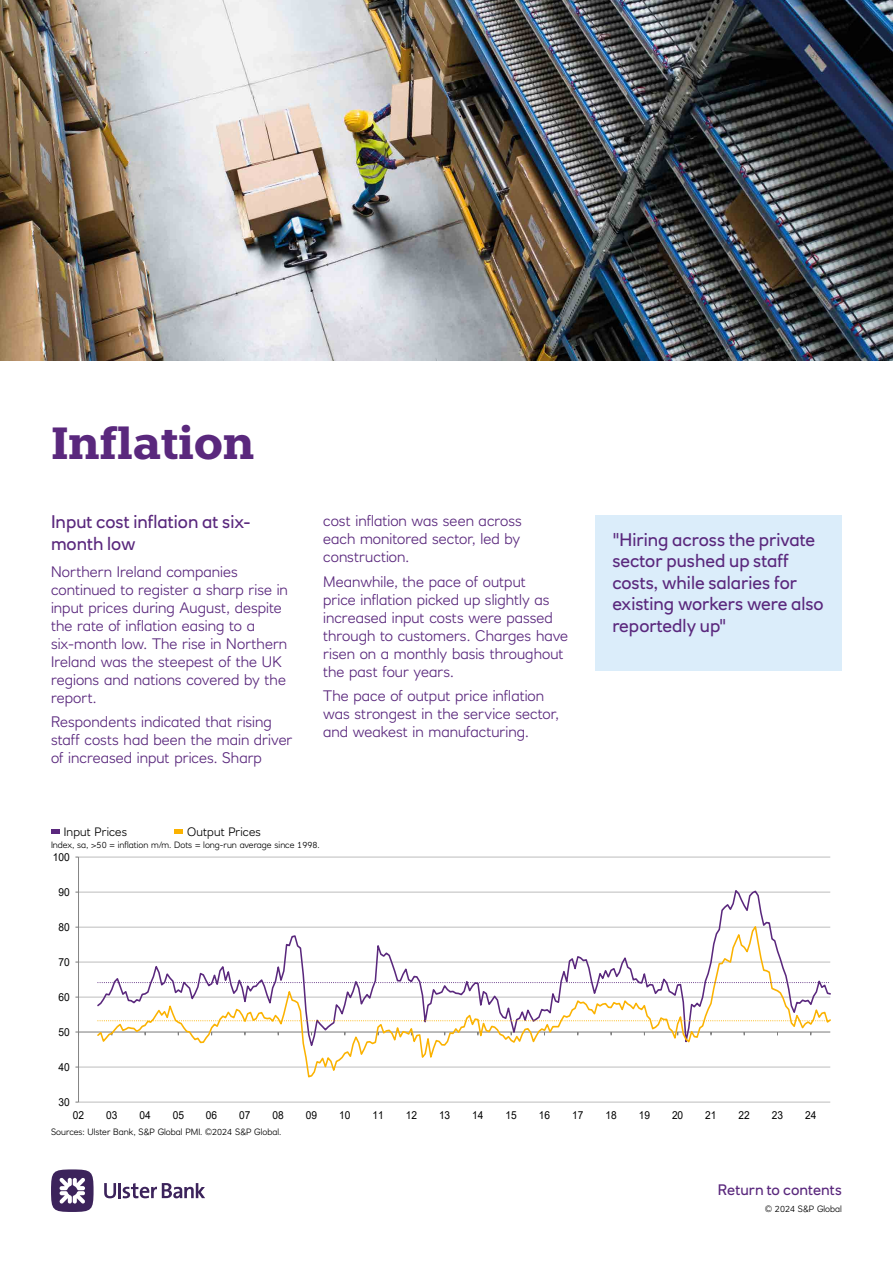
<style>
.page{position:relative;width:893px;height:1263px;background:#fff}
.page>*{position:absolute;margin:0;border:0;box-sizing:border-box;transform-origin:0 0}
.t1{font:700 45px "Knile";letter-spacing:-.01em;color:#5a287d}
.Intro{font:18px/21.6px "RN House Sans";color:#5a287d}
.Body_copy{font:300 15px/18px "RN House Sans";color:#5a287d}
.t2{font:15px "RN House Sans";letter-spacing:.005em;color:#5a287d}
.t3{font:300 12px "RN House Sans";letter-spacing:.01em;color:#000}
.t4{font:10.95px "Arial";color:#000;scale:.93 1}
.t5{font:300 9px "RN House Sans";color:#000}
</style>
<div class="page">
<hr style="left:118px;top:1183px;width:3px;height:15px;background:#3c235b">
<svg style="left:104px;top:1183px;width:12px;height:15px"></svg>
<svg style="left:123px;top:1183px;width:82px;height:15px"></svg>
<div style="left:51px;top:1169px;width:43px;height:43px;background:#3c235b;border-radius:50%"></div>
<svg style="left:59px;top:1177px;width:26px;height:27px"></svg>
<div style="left:174px;top:829px;width:9px;height:5px;background:#fbb200"></div>
<hr style="left:79px;top:1102px;width:751px;height:1px;background:#bfbfbf">
<hr style="left:79px;top:1067px;width:751px;height:1px;background:#bfbfbf">
<hr style="left:79px;top:997px;width:751px;height:1px;background:#bfbfbf">
<hr style="left:79px;top:962px;width:751px;height:1px;background:#bfbfbf">
<hr style="left:79px;top:927px;width:751px;height:1px;background:#bfbfbf">
<hr style="left:79px;top:892px;width:751px;height:1px;background:#bfbfbf">
<hr style="left:79px;top:857px;width:751px;height:1px;background:#bfbfbf">
<hr style="left:78px;top:857px;width:1px;height:245px;background:#7f7f7f">
<hr style="left:79px;top:1031px;width:751px;height:1px;background:#7f7f7f">
<svg style="left:96px;top:890px;width:735px;height:33px"></svg>
<svg style="left:96px;top:923px;width:735px;height:155px"></svg>
<svg style="left:98px;top:982px;width:732px;height:1px"></svg>
<svg style="left:98px;top:1020px;width:732px;height:1px"></svg>
<div style="left:51px;top:829px;width:9px;height:5px;background:#5a287d"></div>
<img style="left:0;top:0;width:893px;height:360px">
<div style="left:595px;top:515px;width:247px;height:155px;background:#dbedfa"></div>
<h1 class="t1" style="left:51px;top:414px;width:205px">Inflation</h1>
<p class="Intro" style="left:51px;top:511px;width:201px">Input cost inflation at six&shy;month low</p>
<p class="Body_copy" style="left:51px;top:562px;width:238px">Northern Ireland companies continued to register a sharp rise in input prices during August, despite the rate of inflation easing to a six-month low. The rise in Northern<br>Ireland was the steepest of the UK regions and nations covered by the report.</p>
<p class="Body_copy" style="left:51px;top:713px;width:243px">Respondents indicated that rising staff costs had been the main driver of increased input prices. Sharp</p>
<p class="t3" style="left:64px;top:825px;width:65px">Input Prices</p>
<p class="t3" style="left:187px;top:825px;width:75px">Output Prices</p>
<p class="Body_copy" style="left:323px;top:512px;width:200px;text-align:justify">cost inflation was seen across each monitored sector, led by construction.</p>
<p class="Body_copy" style="left:323px;top:572px;width:247px">Meanwhile, the pace of output<br>price inflation picked up slightly as increased input costs were passed through to customers. Charges have risen on a monthly basis throughout the past four years.</p>
<p class="Body_copy" style="left:323px;top:687px;width:237px">The pace of output price inflation was strongest in the service sector, and weakest in manufacturing.</p>
<p class="t5" style="left:51px;top:839px;width:270px">Index, sa, &gt;50 = inflation m/m. Dots = long-run average since 1998.</p>
<p class="t4" style="left:53px;top:849px;width:20px">100</p>
<p class="t4" style="left:58px;top:884px;width:14px">90</p>
<p class="t4" style="left:58px;top:919px;width:14px">80</p>
<p class="t4" style="left:58px;top:954px;width:14px">70</p>
<p class="t4" style="left:58px;top:989px;width:14px">60</p>
<p class="t4" style="left:58px;top:1024px;width:14px">50</p>
<p class="t4" style="left:58px;top:1059px;width:14px">40</p>
<p class="t4" style="left:58px;top:1094px;width:14px">30</p>
<p class="Intro" style="left:612px;top:528px;width:213px">"Hiring across the private sector pushed up staff costs, while salaries for existing workers were also reportedly up"</p>
<p class="t4" style="left:73px;top:1107px;width:14px">02</p>
<p class="t4" style="left:106px;top:1107px;width:14px">03</p>
<p class="t4" style="left:139px;top:1107px;width:14px">04</p>
<p class="t4" style="left:173px;top:1107px;width:14px">05</p>
<p class="t4" style="left:206px;top:1107px;width:14px">06</p>
<p class="t4" style="left:239px;top:1107px;width:14px">07</p>
<p class="t4" style="left:273px;top:1107px;width:14px">08</p>
<p class="t4" style="left:306px;top:1107px;width:14px">09</p>
<p class="t4" style="left:339px;top:1107px;width:14px">10</p>
<p class="t4" style="left:372px;top:1107px;width:14px">11</p>
<p class="t4" style="left:406px;top:1107px;width:14px">12</p>
<p class="t4" style="left:439px;top:1107px;width:14px">13</p>
<p class="t4" style="left:472px;top:1107px;width:14px">14</p>
<p class="t4" style="left:506px;top:1107px;width:14px">15</p>
<p class="t4" style="left:539px;top:1107px;width:14px">16</p>
<p class="t4" style="left:572px;top:1107px;width:14px">17</p>
<p class="t4" style="left:605px;top:1107px;width:14px">18</p>
<p class="t4" style="left:639px;top:1107px;width:14px">19</p>
<p class="t4" style="left:672px;top:1107px;width:14px">20</p>
<p class="t4" style="left:705px;top:1107px;width:14px">21</p>
<p class="t4" style="left:739px;top:1107px;width:14px">22</p>
<p class="t4" style="left:772px;top:1107px;width:14px">23</p>
<p class="t4" style="left:805px;top:1107px;width:14px">24</p>
<p class="t5" style="left:51px;top:1127px;width:232px">Sources: Ulster Bank, S&amp;P Global PMI. ©2024 S&amp;P Global.</p>
<p class="t2" style="left:718px;top:1180px;width:126px">Return to contents</p>
<p class="t5" style="left:765px;top:1203px;width:78px">© 2024 S&amp;P Global</p>
</div>
